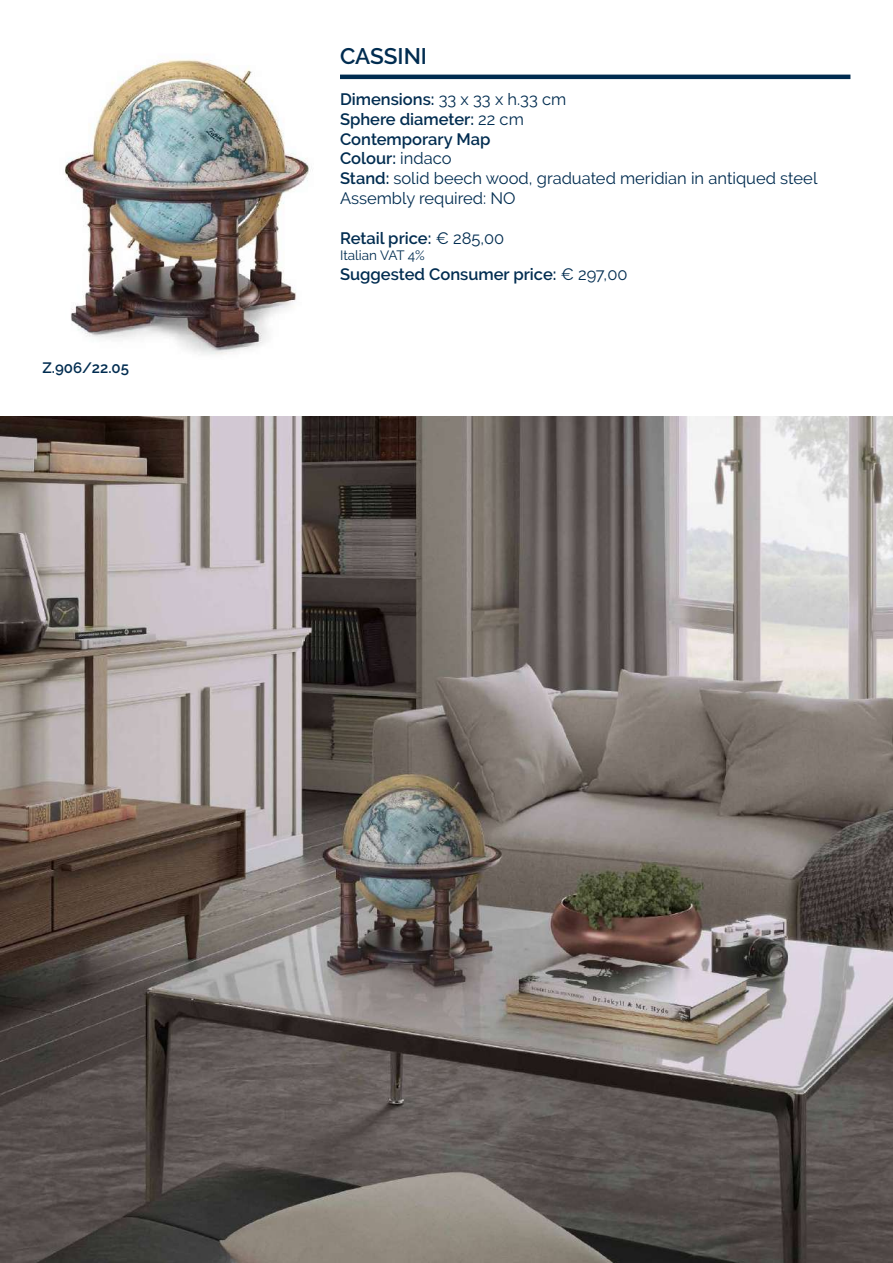
<style>
.page{position:relative;width:893px;height:1263px;background:#fff}
.page>*{position:absolute;margin:0;border:0;box-sizing:border-box;transform-origin:0 0}
.t1{font:600 22.5px "Raleway";color:#002c50}
.t2{font:16.5px/19.8px "Raleway";color:#002c50}
.t3{font:600 16.5px "Raleway";color:#002c50}
.t4{font:600 15px "Raleway";color:#002c50}
.t5{font:13.5px "Raleway";color:#002c50}
.s1{font-weight:600}
.s2{font-weight:400}
</style>
<div class="page">
<img style="left:65px;top:59px;width:244px;height:296px">
<hr style="left:340px;top:75px;width:510px;height:4px;background:#002c50">
<img style="left:0;top:417px;width:893px;height:846px">
<p class="t4" style="left:43px;top:359px;width:88px">Z.906/22.05</p>
<h1 class="t1" style="left:340px;top:43px;width:89px">CASSINI</h1>
<p class="t2" style="left:340px;top:89px;width:479px"><span class="s1">Dimensions:</span> 33 x 33 x h.33 cm<br><span class="s1">Sphere diameter:</span> 22 cm<br><span class="s1">Contemporary Map<br>Colour:</span> indaco<br><span class="s1">Stand:</span> solid beech wood, graduated meridian in antiqued steel<br>Assembly required: NO</p>
<p class="t3" style="left:340px;top:228px;width:166px">Retail price: <span class="s2">€ 285,00</span></p>
<p class="t5" style="left:340px;top:247px;width:86px">Italian VAT 4%</p>
<p class="t3" style="left:340px;top:264px;width:289px">Suggested Consumer price: <span class="s2">€ 297,00</span></p>
</div>
